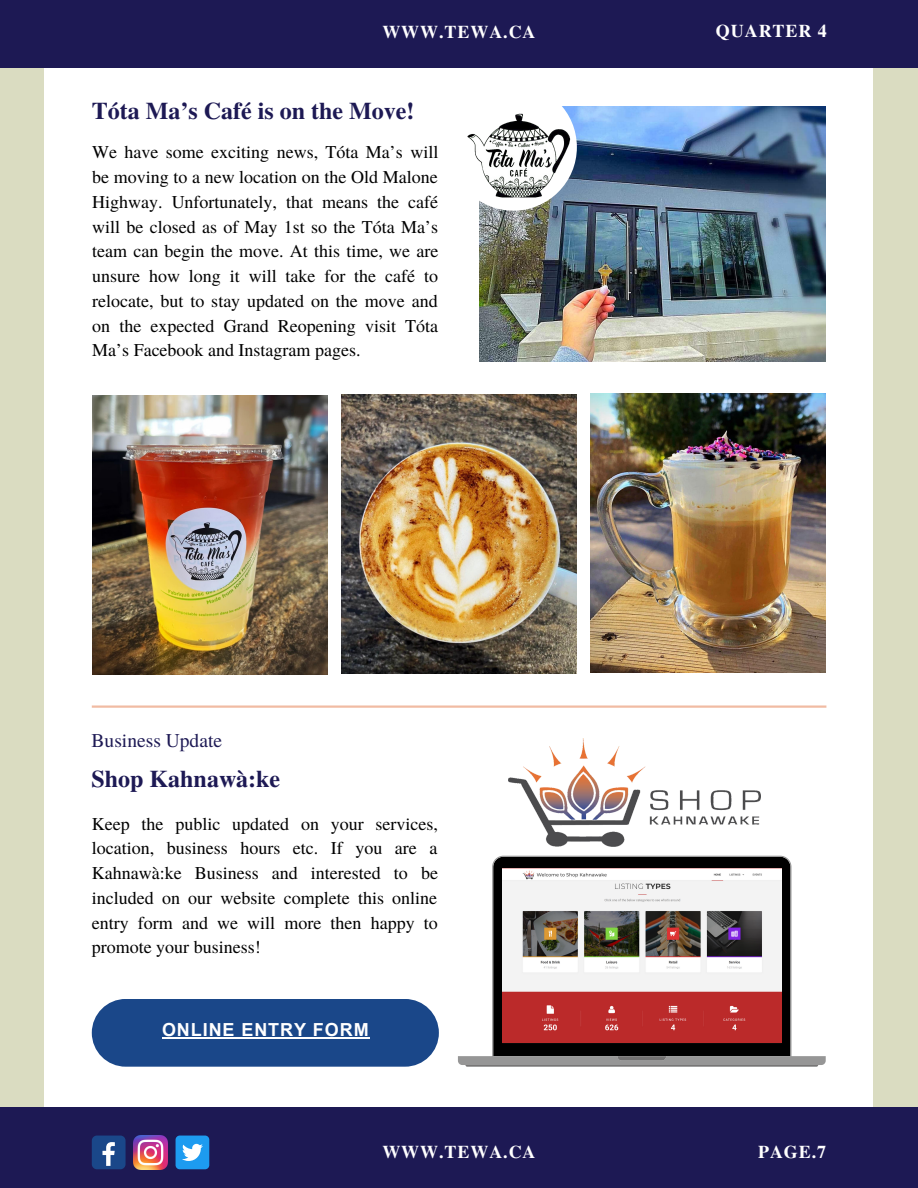
<style>
.page{position:relative;width:918px;height:1188px;background:#dadcc1}
.page>*{position:absolute;margin:0;border:0;box-sizing:border-box;transform-origin:0 0}
.t1{font:700 24px "Te X Gyre Termes";color:#1d1954}
.t2{font:19.5px "Te X Gyre Termes";color:#1d1954}
.t3{font:18px/24.8px "Te X Gyre Termes";color:#000;text-align:justify}
.t4{font:700 18px "Te X Gyre Termes";letter-spacing:.05em;color:#fff}
.t5{font:700 18px "Arial MT Pro";letter-spacing:.05em;color:#fff}
</style>
<div class="page">
<div style="left:45px;top:0;width:828px;height:1188px;background:#fff"></div>
<div style="left:0;top:0;width:918px;height:68px;background:#1d1954"></div>
<div style="left:0;top:1107px;width:918px;height:81px;background:#1d1954"></div>
<div style="left:92px;top:1136px;width:34px;height:33px;background:#1a4789;border-radius:5px"></div>
<svg style="left:102px;top:1142px;width:13px;height:24px"></svg>
<img style="left:133px;top:1136px;width:34px;height:33px">
<div style="left:176px;top:1136px;width:33px;height:33px;background:#1d9bf0;border-radius:4px"></div>
<svg style="left:182px;top:1144px;width:21px;height:17px"></svg>
<hr style="left:92px;top:705px;width:734px;height:3px;background:#e06932">
<div style="left:92px;top:999px;width:347px;height:68px;background:#1a4789;border-radius:34px"></div>
<hr style="left:162px;top:1037px;width:208px;height:1px;background:#fff">
<img style="left:479px;top:106px;width:347px;height:255px">
<svg style="left:458px;top:856px;width:368px;height:209px"></svg>
<svg style="left:465px;top:1056px;width:353px;height:11px;background:#939393"></svg>
<img style="left:502px;top:868px;width:279px;height:175px">
<img style="left:508px;top:738px;width:252px;height:108px">
<div style="left:450px;top:84px;width:127px;height:127px;background:#fff;border-radius:50%"></div>
<img style="left:467px;top:106px;width:109px;height:96px">
<img style="left:92px;top:396px;width:235px;height:279px">
<img style="left:341px;top:395px;width:235px;height:279px">
<img style="left:590px;top:394px;width:236px;height:279px">
<p class="t4" style="left:382px;top:18px;width:155px">WWW.TEWA.CA</p>
<p class="t4" style="left:716px;top:17px;width:112px">QUARTER 4</p>
<p class="t1" style="left:92px;top:92px;width:324px">Tóta Ma’s Café is on the Move!</p>
<p class="t3" style="left:92px;top:139px;width:348px">We have some exciting news, Tóta Ma’s will be moving to a new location on the Old Malone Highway. Unfortunately, that means the café will be closed as of May 1st so the Tóta Ma’s team can begin the move. At this time, we are unsure how long it will take for the café to relocate, but to stay updated on the move and on the expected Grand Reopening visit Tóta Ma’s Facebook and Instagram pages.</p>
<p class="t2" style="left:92px;top:727px;width:132px">Business Update</p>
<p class="t1" style="left:92px;top:760px;width:190px">Shop Kahnawà:ke</p>
<p class="t3" style="left:92px;top:810px;width:348px">Keep the public updated on your services, location, business hours etc. If you are a Kahnawà:ke Business and interested to be included on our website complete this online entry form and we will more then happy to promote your business!</p>
<p class="t5" style="left:162px;top:1023px;width:208px">ONLINE ENTRY FORM</p>
<p class="t4" style="left:382px;top:1138px;width:155px">WWW.TEWA.CA</p>
<p class="t4" style="left:758px;top:1138px;width:70px">PAGE.7</p>
</div>
